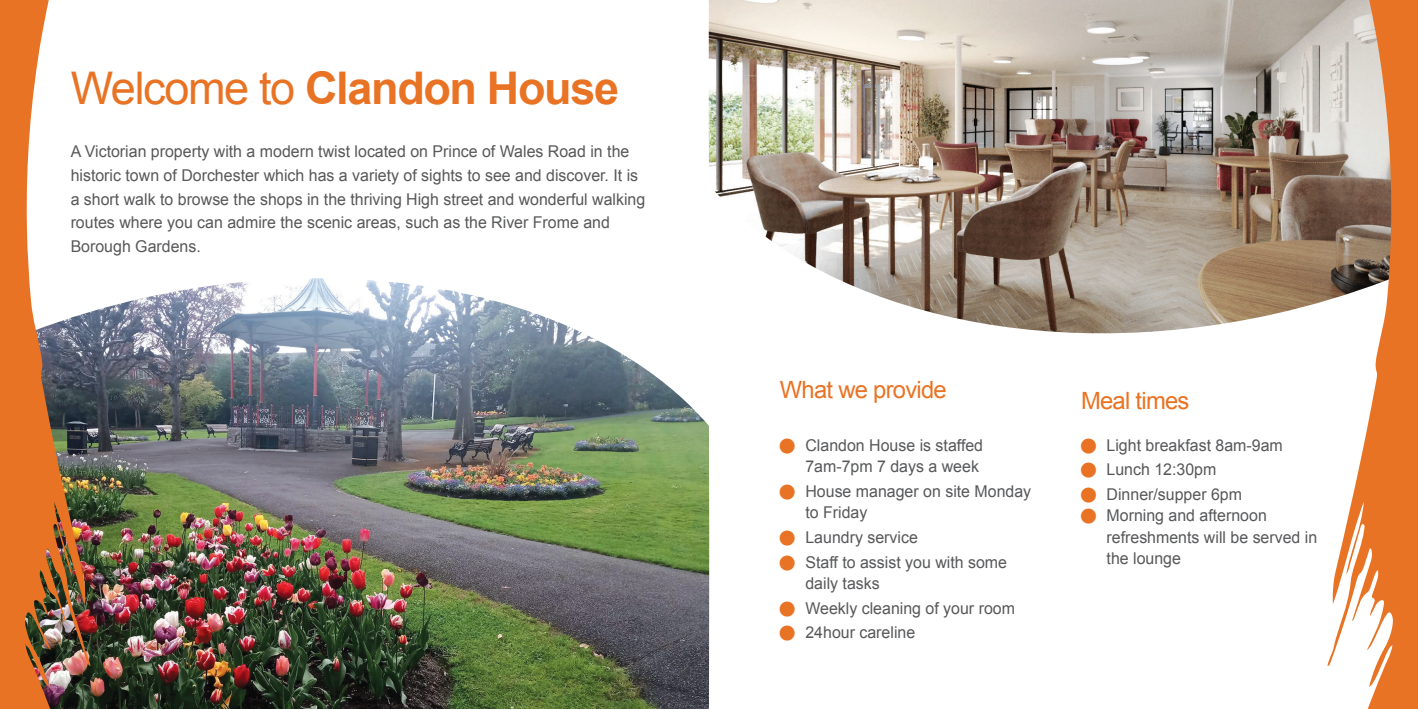
<style>
.page{position:relative;width:1418px;height:709px;background:#fff}
.page>*{position:absolute;margin:0;border:0;box-sizing:border-box;transform-origin:0 0}
.t1{font:700 45px "Arial";letter-spacing:-.03em;color:#e97324}
.t2{font:23.75px "Arial";letter-spacing:-.03em;color:#e97324}
.t3{font:16.25px/21.2px "Arial";color:#57585a}
.s1{font-weight:400}
.s2{color:#e97324}
</style>
<div class="page">
<img style="left:708px;top:0;width:619px;height:334px">
<img style="left:91px;top:278px;width:618px;height:431px">
<svg style="left:1327px;top:0;width:90px;height:709px"></svg>
<img style="left:0;top:0;width:91px;height:709px">
<h1 class="t1" style="left:71px;top:58px;width:550px"><span class="s1">Welcome to</span> Clandon House</h1>
<p class="t3" style="left:71px;top:140px;width:576px;line-height:23.8px">A Victorian property with a modern twist located on Prince of Wales Road in the historic town of Dorchester which has a variety of sights to see and discover. It is a short walk to browse the shops in the thriving High street and wonderful walking routes where you can admire the scenic areas, such as the River Frome and Borough Gardens.</p>
<h2 class="t2" style="left:780px;top:374px;width:168px">What we provide</h2>
<p class="t3" style="left:779px;top:434px;width:205px;text-align:right"><span class="s2">●</span> Clandon House is staffed<br>7am-7pm 7 days a week</p>
<p class="t3" style="left:805px;top:480px;width:227px;text-indent:-26px"><span class="s2">●</span> House manager on site Monday to Friday</p>
<p class="t3" style="left:779px;top:526px;width:140px"><span class="s2">●</span> Laundry service</p>
<p class="t3" style="left:805px;top:551px;width:203px;text-indent:-26px"><span class="s2">●</span> Staff to assist you with some daily tasks</p>
<p class="t3" style="left:779px;top:597px;width:237px"><span class="s2">●</span> Weekly cleaning of your room</p>
<p class="t3" style="left:779px;top:622px;width:138px"><span class="s2">●</span> 24hour careline</p>
<h2 class="t2" style="left:1081px;top:385px;width:110px">Meal times</h2>
<p class="t3" style="left:1080px;top:434px;width:204px"><span class="s2">●</span> Light breakfast 8am-9am</p>
<p class="t3" style="left:1080px;top:459px;width:138px"><span class="s2">●</span> Lunch 12:30pm</p>
<p class="t3" style="left:1080px;top:484px;width:163px"><span class="s2">●</span> Dinner/supper 6pm</p>
<p class="t3" style="left:1106px;top:505px;width:212px;text-indent:-26px"><span class="s2">●</span> Morning and afternoon refreshments will be served in the lounge</p>
</div>
